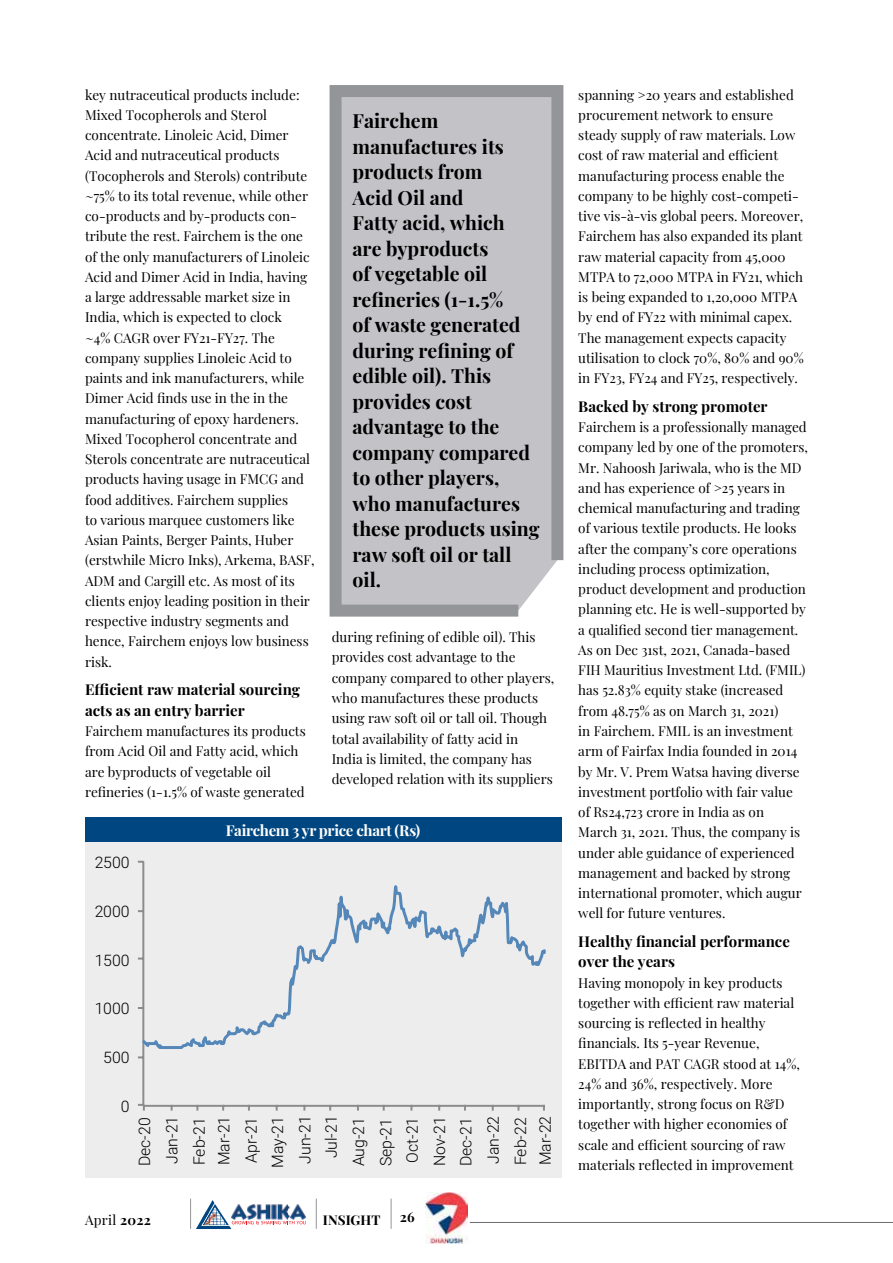
<style>
.page{position:relative;width:893px;height:1263px;background:#fff}
.page>*{position:absolute;margin:0;border:0;box-sizing:border-box;transform-origin:0 0}
.t1{font:700 19.5px/25.5px "Playfair Display";color:#000}
.t2{font:300 15.9px/27px "Roboto";color:#010101;text-align:justify}
.t3{font:300 15.75px "Roboto";color:#010101}
.t4{font:700 15px/20.2px "Playfair Display";color:#000}
.t5{font:700 15px "Playfair Display";letter-spacing:-.02em;color:#fff}
.t6{font:13.5px/20.2px "Playfair Display";color:#000}
.t7{font:700 13.5px "Playfair Display";color:#000}
.s1{font-weight:700}
</style>
<div class="page">
<hr style="left:470px;top:1222px;width:423px;height:1px;background:#6d6e71">
<hr style="left:190px;top:1199px;width:1px;height:30px;background:#939598">
<hr style="left:316px;top:1199px;width:1px;height:30px;background:#939598">
<hr style="left:391px;top:1199px;width:1px;height:30px;background:#939598">
<svg style="left:196px;top:1200px;width:110px;height:29px"></svg>
<img style="left:230px;top:1202px;width:76px;height:19px">
<img style="left:203px;top:1225px;width:15px;height:2px">
<img style="left:203px;top:1212px;width:15px;height:13px">
<img style="left:426px;top:1192px;width:41px;height:52px">
<div style="left:85px;top:817px;width:476px;height:25px;background:#004781"></div>
<div style="left:85px;top:842px;width:476px;height:336px;background:#ededee"></div>
<hr style="left:142px;top:861px;width:2px;height:245px;background:#989797">
<hr style="left:143px;top:1105px;width:402px;height:2px;background:#989797">
<svg style="left:138px;top:1104px;width:7px;height:6px"></svg>
<svg style="left:140px;top:860px;width:406px;height:195px"></svg>
<svg style="left:329px;top:85px;width:235px;height:532px;background:#bdbdc1"></svg>
<p class="t6" style="left:85px;top:83px;width:231px">key nutraceutical products include:<br>Mixed Tocopherols and Sterol concentrate. Linoleic Acid, Dimer Acid and nutraceutical products (Tocopherols and Sterols) contribute ~75% to its total revenue, while other co-products and by-products con&shy;tribute the rest. Fairchem is the one of the only manufacturers of Linoleic Acid and Dimer Acid in India, having a large addressable market size in India, which is expected to clock<br>~4% CAGR over FY21-FY27. The company supplies Linoleic Acid to paints and ink manufacturers, while Dimer Acid finds use in the in the manufacturing of epoxy hardeners.<br>Mixed Tocopherol concentrate and Sterols concentrate are nutraceutical products having usage in FMCG and food additives. Fairchem supplies<br>to various marquee customers like Asian Paints, Berger Paints, Huber (erstwhile Micro Inks), Arkema, BASF, ADM and Cargill etc. As most of its clients enjoy leading position in their respective industry segments and hence, Fairchem enjoys low business risk.</p>
<p class="t4" style="left:85px;top:678px;width:217px">Efficient raw material sourcing acts as an entry barrier</p>
<p class="t6" style="left:85px;top:720px;width:222px">Fairchem manufactures its products from Acid Oil and Fatty acid, which are byproducts of vegetable oil refineries (1-1.5% of waste generated</p>
<p class="t1" style="left:352px;top:107px;width:189px">Fairchem manufactures its products from<br>Acid Oil and<br>Fatty acid, which<br>are byproducts<br>of vegetable oil refineries (1-1.5%<br>of waste generated during refining of edible oil). This provides cost advantage to the company compared to other players, who manufactures these products using raw soft oil or tall oil.</p>
<p class="t6" style="left:332px;top:626px;width:224px">during refining of edible oil). This provides cost advantage to the company compared to other players, who manufactures these products using raw soft oil or tall oil. Though total availability of fatty acid in<br>India is limited, the company has developed relation with its suppliers</p>
<p class="t3" style="left:94px;top:851px;width:37px">2500</p>
<p class="t3" style="left:94px;top:900px;width:37px">2000</p>
<p class="t3" style="left:94px;top:949px;width:37px">1500</p>
<p class="t5" style="left:226px;top:819px;width:196px">Fairchem 3 yr price chart (Rs)</p>
<p class="t3" style="left:94px;top:998px;width:37px">1000</p>
<p class="t3" style="left:103px;top:1047px;width:28px">500</p>
<p class="t3" style="left:121px;top:1095px;width:10px">0</p>
<p class="t2" style="left:130px;top:1166px;width:52px;rotate:-90deg">Dec-20<br>Jan-21<br>Feb-21</p>
<p class="t2" style="left:210px;top:1168px;width:54px;text-align:right;rotate:-90deg">Mar-21<br>Apr-21<br>May-21<br>Jun-21<br>Jul-21<br>Aug-21<br>Sep-21<br>Oct-21<br>Nov-21<br>Dec-21<br>Jan-22<br>Feb-22</p>
<p class="t2" style="left:531px;top:1165px;width:51px;rotate:-90deg">Mar-22</p>
<p class="t6" style="left:85px;top:1209px;width:67px">April <span class="s1">2022</span></p>
<p class="t7" style="left:323px;top:1210px;width:59px">INSIGHT</p>
<p class="t7" style="left:400px;top:1207px;width:16px">26</p>
<p class="t6" style="left:578px;top:83px;width:227px">spanning &gt;20 years and established procurement network to ensure steady supply of raw materials. Low cost of raw material and efficient manufacturing process enable the company to be highly cost-competi&shy;tive vis-à-vis global peers. Moreover, Fairchem has also expanded its plant raw material capacity from 45,000<br>MTPA to 72,000 MTPA in FY21, which is being expanded to 1,20,000 MTPA by end of FY22 with minimal capex.<br>The management expects capacity utilisation to clock 70%, 80% and 90% in FY23, FY24 and FY25, respectively.</p>
<p class="t4" style="left:578px;top:395px;width:191px">Backed by strong promoter</p>
<p class="t6" style="left:578px;top:416px;width:231px">Fairchem is a professionally managed company led by one of the promoters, Mr. Nahoosh Jariwala, who is the MD and has experience of &gt;25 years in chemical manufacturing and trading of various textile products. He looks after the company’s core operations including process optimization, product development and production planning etc. He is well-supported by a qualified second tier management.<br>As on Dec 31st, 2021, Canada-based FIH Mauritius Investment Ltd. (FMIL) has 52.83% equity stake (increased from 48.75% as on March 31, 2021)<br>in Fairchem. FMIL is an investment arm of Fairfax India founded in 2014 by Mr. V. Prem Watsa having diverse investment portfolio with fair value of Rs24,723 crore in India as on<br>March 31, 2021. Thus, the company is under able guidance of experienced management and backed by strong international promoter, which augur well for future ventures.</p>
<p class="t4" style="left:578px;top:930px;width:213px">Healthy financial performance over the years</p>
<p class="t6" style="left:578px;top:971px;width:223px">Having monopoly in key products together with efficient raw material sourcing is reflected in healthy financials. Its 5-year Revenue, EBITDA and PAT CAGR stood at 14%, 24% and 36%, respectively. More importantly, strong focus on R&amp;D together with higher economies of scale and efficient sourcing of raw materials reflected in improvement</p>
</div>
